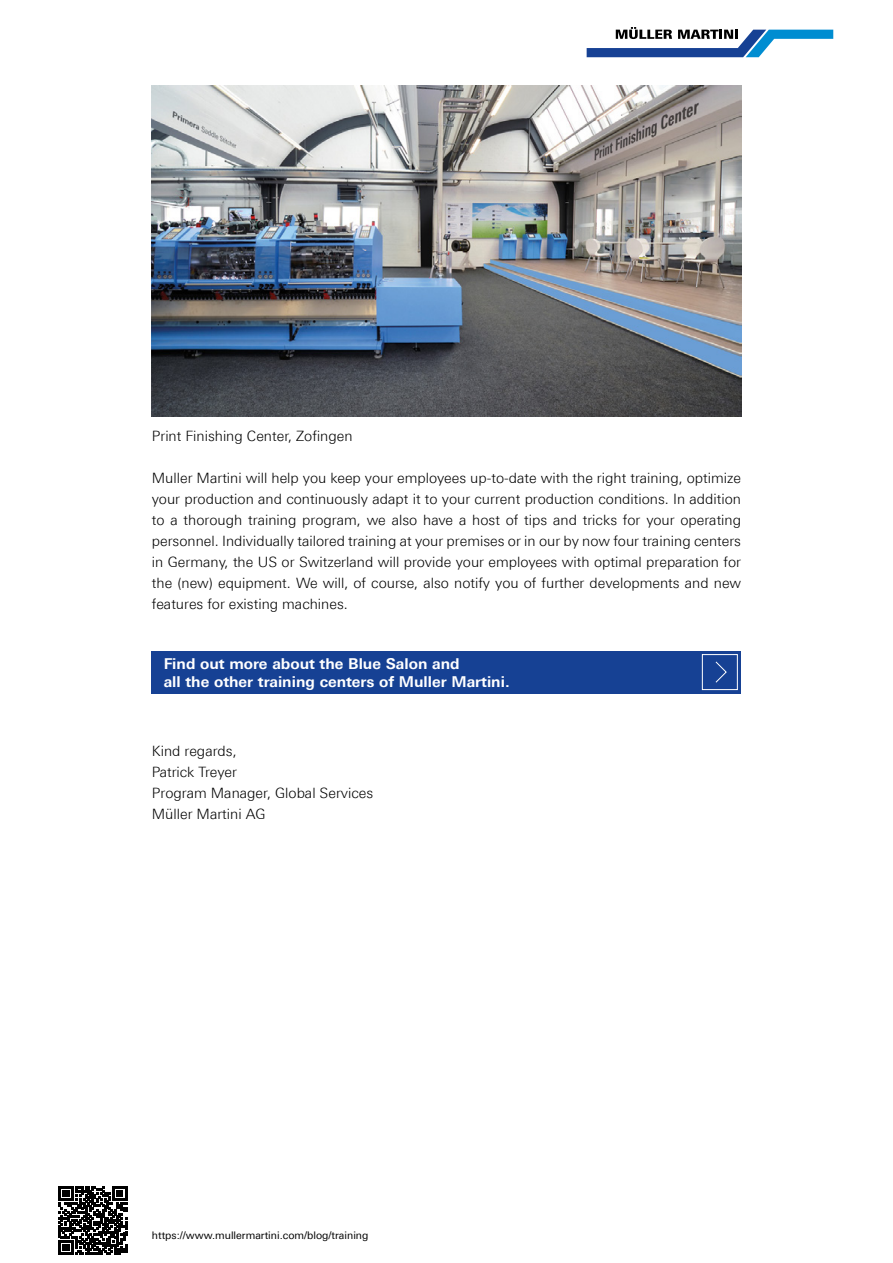
<style>
.page{position:relative;width:893px;height:1263px;background:#fff}
.page>*{position:absolute;margin:0;border:0;box-sizing:border-box;transform-origin:0 0}
.t1{font:700 15px/18px "Linotype Univers 630";color:#fff}
.t2{font:300 14.25px/21px "Linotype Univers 330";color:#000;text-align:justify}
.t3{font:10.5px "Linotype Univers 430";color:#000}
</style>
<div class="page">
<svg style="left:587px;top:27px;width:246px;height:30px"></svg>
<div style="left:152px;top:651px;width:589px;height:42px;background:#164194"></div>
<div style="left:702px;top:654px;width:36px;height:36px;border:1px solid #fff"></div>
<svg style="left:715px;top:661px;width:12px;height:22px"></svg>
<img style="left:152px;top:85px;width:589px;height:331px">
<svg style="left:59px;top:1186px;width:68px;height:69px"></svg>
<p class="t2" style="left:152px;top:425px;width:202px">Print Finishing Center, Zofingen</p>
<p class="t2" style="left:152px;top:467px;width:591px">Muller Martini will help you keep your employees up-to-date with the right training, optimize your production and continuously adapt it to your current production conditions. In addition to a thorough training program, we also have a host of tips and tricks for your operating personnel. Individually tailored training at your premises or in our by now four training centers in Germany, the US or Switzerland will provide your employees with optimal preparation for the (new) equipment. We will, of course, also notify you of further developments and new features for existing machines.</p>
<p class="t1" style="left:164px;top:654px;width:348px">Find out more about the Blue Salon and<br>all the other training centers of Muller Martini.</p>
<p class="t2" style="left:152px;top:740px;width:223px;text-align:left">Kind regards,<br>Patrick Treyer<br>Program Manager, Global Services<br>Müller Martini AG</p>
<p class="t3" style="left:152px;top:1229px;width:218px">https://www.mullermartini.com/blog/training</p>
</div>
